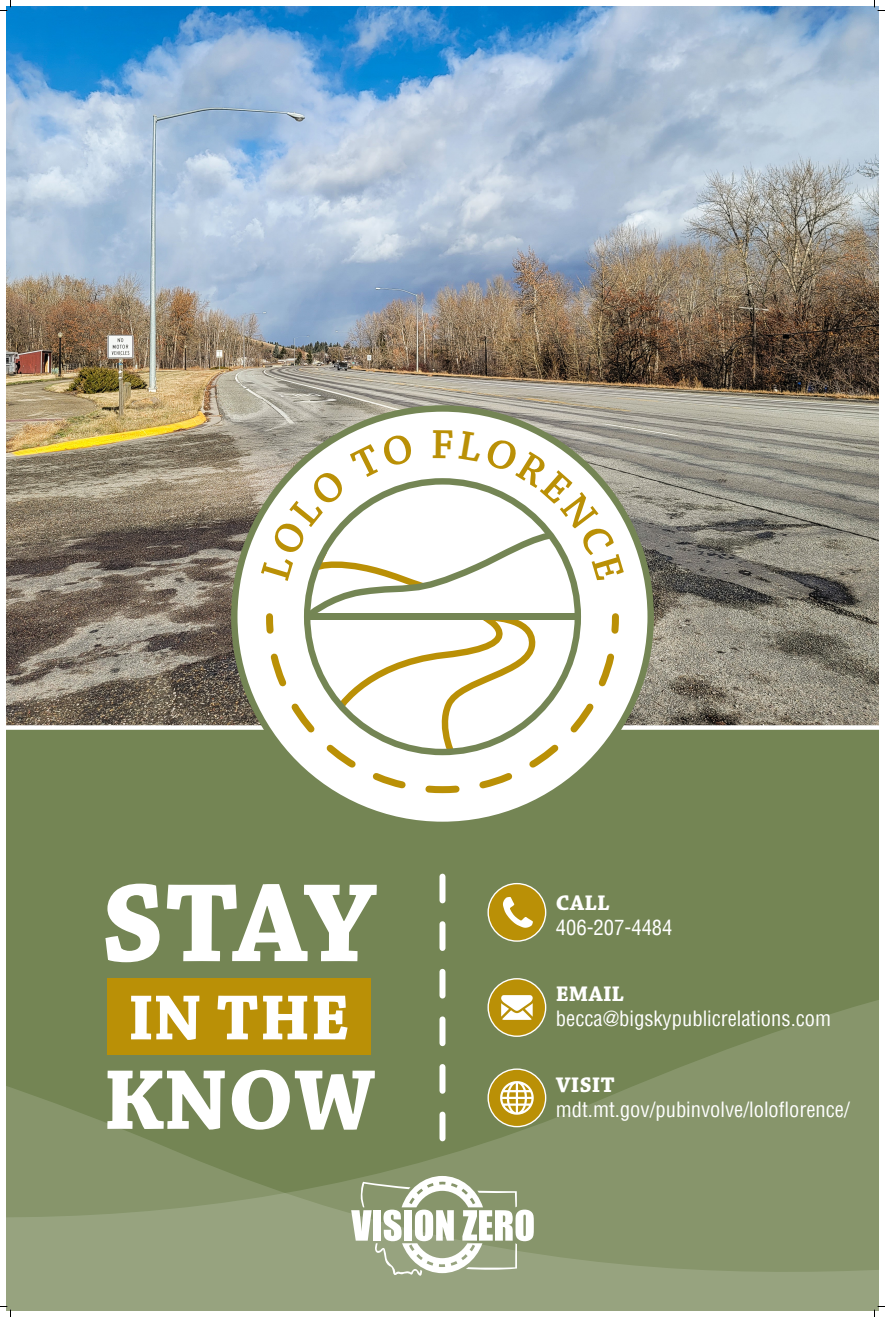
<style>
.page{position:relative;width:885px;height:1317px;background:#fff}
.page>*{position:absolute;margin:0;border:0;box-sizing:border-box;transform-origin:0 0}
.t1{font:700 117.4px "Chaparral Pro";color:#fff}
.t2{font:700 89.45px "Chaparral Pro";color:#fff}
.t3{font:700 67.1px "Chaparral Pro";color:#fff}
.t4{font:700 22.3px "Chaparral Pro";letter-spacing:.01em;color:#fff}
.t5{font:condensed 20.6px "Helvetica";color:#fff}
</style>
<div class="page">
<img style="left:6px;top:6px;width:873px;height:719px">
<div style="left:6px;top:725px;width:873px;height:231px;background:#748554"></div>
<div style="left:487px;top:883px;width:59px;height:59px;background:#ba9006;border:1px solid #fff;border-radius:50%"></div>
<svg style="left:503px;top:897px;width:30px;height:31px"></svg>
<svg style="left:6px;top:956px;width:873px;height:56px;background:#848845"></svg>
<svg style="left:6px;top:1012px;width:873px;height:299px;background:#879363"></svg>
<svg style="left:487px;top:1068px;width:59px;height:59px;background:#c19f2a"></svg>
<svg style="left:500px;top:1081px;width:34px;height:34px"></svg>
<svg style="left:351px;top:1176px;width:183px;height:102px"></svg>
<svg style="left:440px;top:877px;width:6px;height:261px"></svg>
<svg style="left:234px;top:408px;width:417px;height:417px"></svg>
<svg style="left:0;top:0;width:11px;height:11px"></svg>
<svg style="left:0;top:1306px;width:11px;height:11px"></svg>
<svg style="left:874px;top:0;width:11px;height:11px"></svg>
<svg style="left:874px;top:1306px;width:11px;height:11px"></svg>
<svg style="left:261px;top:430px;width:363px;height:366px"></svg>
<h1 class="t1" style="left:102px;top:855px;width:276px">STAY</h1>
<h3 class="t3" style="left:128px;top:979px;width:223px">IN THE</h3>
<h2 class="t2" style="left:103px;top:1048px;width:273px">KNOW</h2>
<p class="t4" style="left:556px;top:890px;width:55px">CALL</p>
<p class="t5" style="left:556px;top:914px;width:118px">406-207-4484</p>
<p class="t4" style="left:556px;top:981px;width:70px">EMAIL</p>
<p class="t5" style="left:556px;top:1005px;width:277px">becca@bigskypublicrelations.com</p>
<p class="t4" style="left:556px;top:1072px;width:60px">VISIT</p>
<p class="t5" style="left:556px;top:1096px;width:295px">mdt.mt.gov/pubinvolve/loloflorence/</p>
</div>
